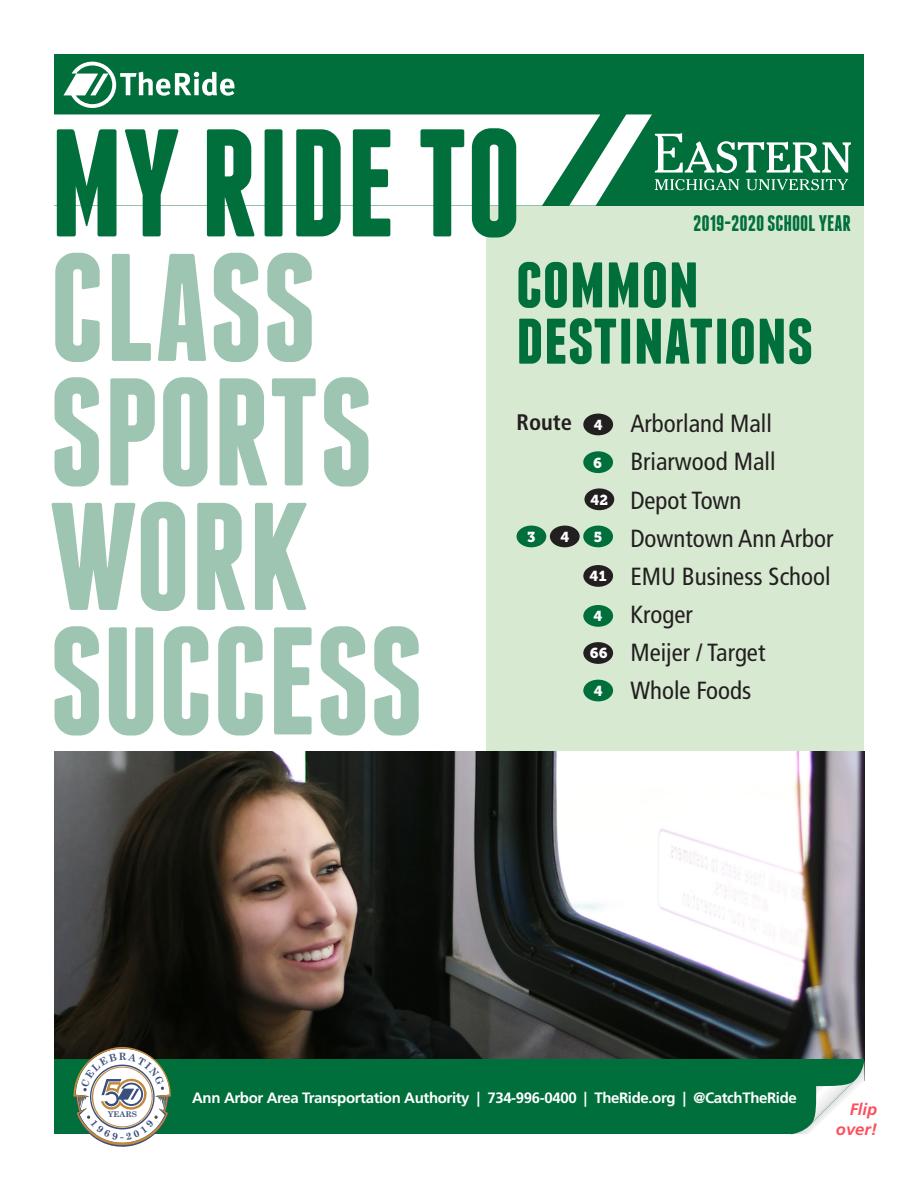
<style>
.page{position:relative;width:918px;height:1188px;background:#fff}
.page>*{position:absolute;margin:0;border:0;box-sizing:border-box;transform-origin:0 0}
.t1{font:700 153px "Franchise";color:#9ec5b1}
.t2{font:700 153px "Franchise";color:#006f3c}
.t3{font:700 75px "Franchise";color:#006f3c}
.t4{font:condensed 24.75px "Frutiger LT Std";color:#231f20}
.t5{font:700 22.5px "Franchise";color:#006f3c}
.t6{font:700 condensed 22.5px "Frutiger LT Std";color:#231f20}
.t7{font:italic 700 16.5px "Frutiger LT Std";color:#fc4f5e}
.t8{font:700 15px "Frutiger LT Std";letter-spacing:-.025em;color:#fff}
.t9{font:14.25px "Museo Slab 900";color:#fff}
.t10{font:700 7.95px "Century Schoolbook";color:#3a4f7e}
</style>
<div class="page">
<div style="left:486px;top:197px;width:378px;height:555px;background:#d8e9d2"></div>
<img style="left:54px;top:752px;width:810px;height:308px">
<div style="left:54px;top:1060px;width:810px;height:74px;background:#006f3c"></div>
<div style="left:54px;top:54px;width:810px;height:151px;background:#006f3c"></div>
<div style="left:54px;top:114px;width:515px;height:92px;background:#fff"></div>
<svg style="left:63px;top:62px;width:171px;height:46px"></svg>
<svg style="left:569px;top:114px;width:282px;height:92px"></svg>
<svg style="left:791px;top:1061px;width:74px;height:74px"></svg>
<div style="left:583px;top:414px;width:30px;height:21px;background:#231f20;border-radius:50%"></div>
<div style="left:583px;top:605px;width:30px;height:22px;background:#006f3c;border-radius:50%"></div>
<div style="left:583px;top:680px;width:30px;height:21px;background:#006f3c;border-radius:50%"></div>
<div style="left:583px;top:565px;width:30px;height:22px;background:#231f20;border-radius:50%"></div>
<div style="left:583px;top:642px;width:30px;height:22px;background:#231f20;border-radius:50%"></div>
<div style="left:583px;top:451px;width:30px;height:22px;background:#006f3c;border-radius:50%"></div>
<div style="left:584px;top:488px;width:30px;height:22px;background:#231f20;border-radius:50%"></div>
<div style="left:550px;top:526px;width:30px;height:21px;background:#231f20;border-radius:50%"></div>
<div style="left:583px;top:526px;width:30px;height:21px;background:#006f3c;border-radius:50%"></div>
<div style="left:517px;top:526px;width:29px;height:21px;background:#006f3c;border-radius:50%"></div>
<svg style="left:73px;top:1047px;width:98px;height:100px"></svg>
<p class="t2" style="left:50px;top:112px;width:473px">MY RIDE TO</p>
<p class="t1" style="left:50px;top:236px;width:268px">CLASS</p>
<p class="t1" style="left:50px;top:361px;width:325px">SPORTS</p>
<p class="t1" style="left:50px;top:485px;width:261px">WORK</p>
<p class="t1" style="left:50px;top:610px;width:375px">SUCCESS</p>
<p class="t5" style="left:693px;top:213px;width:159px">2019-2020 SCHOOL YEAR</p>
<p class="t3" style="left:516px;top:246px;width:185px">common</p>
<p class="t3" style="left:516px;top:302px;width:299px">destinations</p>
<p class="t4" style="left:630px;top:409px;width:143px">Arborland Mall</p>
<p class="t4" style="left:630px;top:447px;width:147px">Briarwood Mall</p>
<p class="t4" style="left:630px;top:486px;width:113px">Depot Town</p>
<p class="t4" style="left:630px;top:524px;width:205px">Downtown Ann Arbor</p>
<p class="t4" style="left:630px;top:562px;width:202px">EMU Business School</p>
<p class="t4" style="left:630px;top:600px;width:64px">Kroger</p>
<p class="t4" style="left:630px;top:638px;width:136px">Meijer / Target</p>
<p class="t4" style="left:630px;top:676px;width:122px">Whole Foods</p>
<p class="t6" style="left:517px;top:409px;width:57px">Route</p>
<p class="t9" style="left:594px;top:417px;width:11px">4</p>
<p class="t9" style="left:593px;top:454px;width:10px">6</p>
<p class="t9" style="left:591px;top:491px;width:19px">42</p>
<p class="t9" style="left:527px;top:529px;width:10px">3</p>
<p class="t9" style="left:560px;top:529px;width:11px">4</p>
<p class="t9" style="left:594px;top:529px;width:10px">5</p>
<p class="t9" style="left:590px;top:568px;width:18px">41</p>
<p class="t9" style="left:593px;top:608px;width:11px">4</p>
<p class="t9" style="left:590px;top:645px;width:19px">66</p>
<p class="t9" style="left:594px;top:683px;width:11px">4</p>
<p class="t8" style="left:192px;top:1088px;width:606px">Ann Arbor Area Transportation Authority | 734-996-0400 | TheRide.org | @CatchTheRide</p>
<p class="t10" style="left:108px;top:1108px;width:31px">YEARS</p>
<p class="t7" style="left:850px;top:1099px;width:29px">Flip</p>
<p class="t7" style="left:836px;top:1119px;width:43px">over!</p>
</div>
